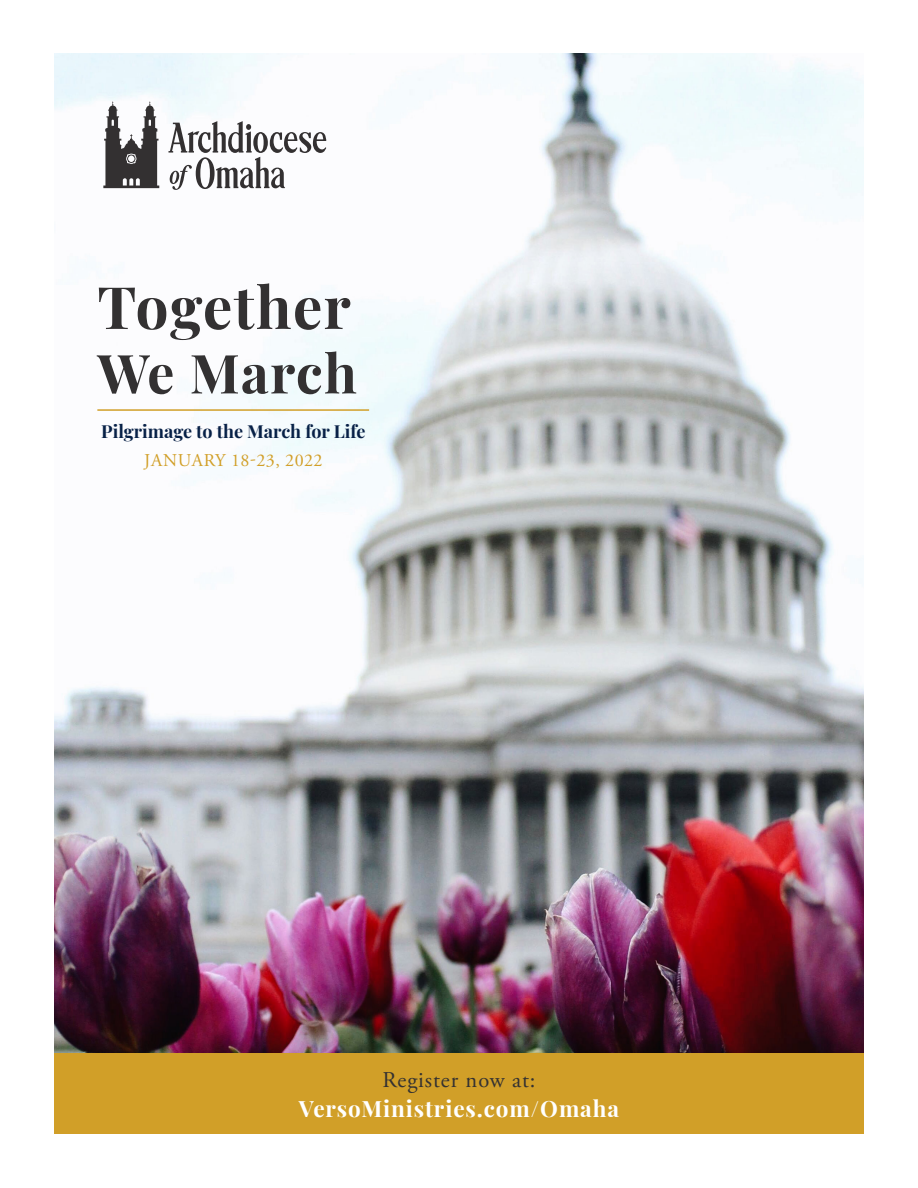
<style>
.page{position:relative;width:918px;height:1188px;background:#fff}
.page>*{position:absolute;margin:0;border:0;box-sizing:border-box;transform-origin:0 0}
.t1{font:700 58.5px "Playfair Display";letter-spacing:.025em;color:#333132}
.t2{font:700 54px "Playfair Display";letter-spacing:.02em;color:#333132}
.t3{font:700 22.5px/30px "Playfair Display";letter-spacing:.04em;color:#fff;text-align:center}
.t4{font:700 18px "Playfair Display";color:#082147}
.t5{font:18px "Adobe Garamond Pro";letter-spacing:.025em;color:#d19f28}
.s1{font-family:"Adobe Garamond Pro";font-weight:400;color:#333132}
</style>
<div class="page">
<img style="left:55px;top:54px;width:809px;height:999px">
<hr style="left:97px;top:409px;width:272px;height:2px;background:#d19f28">
<svg style="left:169px;top:121px;width:157px;height:69px"></svg>
<svg style="left:103px;top:102px;width:56px;height:86px"></svg>
<div style="left:54px;top:1053px;width:810px;height:81px;background:#d19f28"></div>
<p class="t1" style="left:97px;top:261px;width:255px">Together</p>
<p class="t2" style="left:97px;top:331px;width:261px">We March</p>
<p class="t4" style="left:101px;top:417px;width:266px">Pilgrimage to the March for Life</p>
<p class="t5" style="left:144px;top:450px;width:180px">JANUARY 18-23, 2022</p>
<p class="t3" style="left:299px;top:1062px;width:322px"><span class="s1">Register now at:<br></span>VersoMinistries.com/Omaha</p>
</div>
